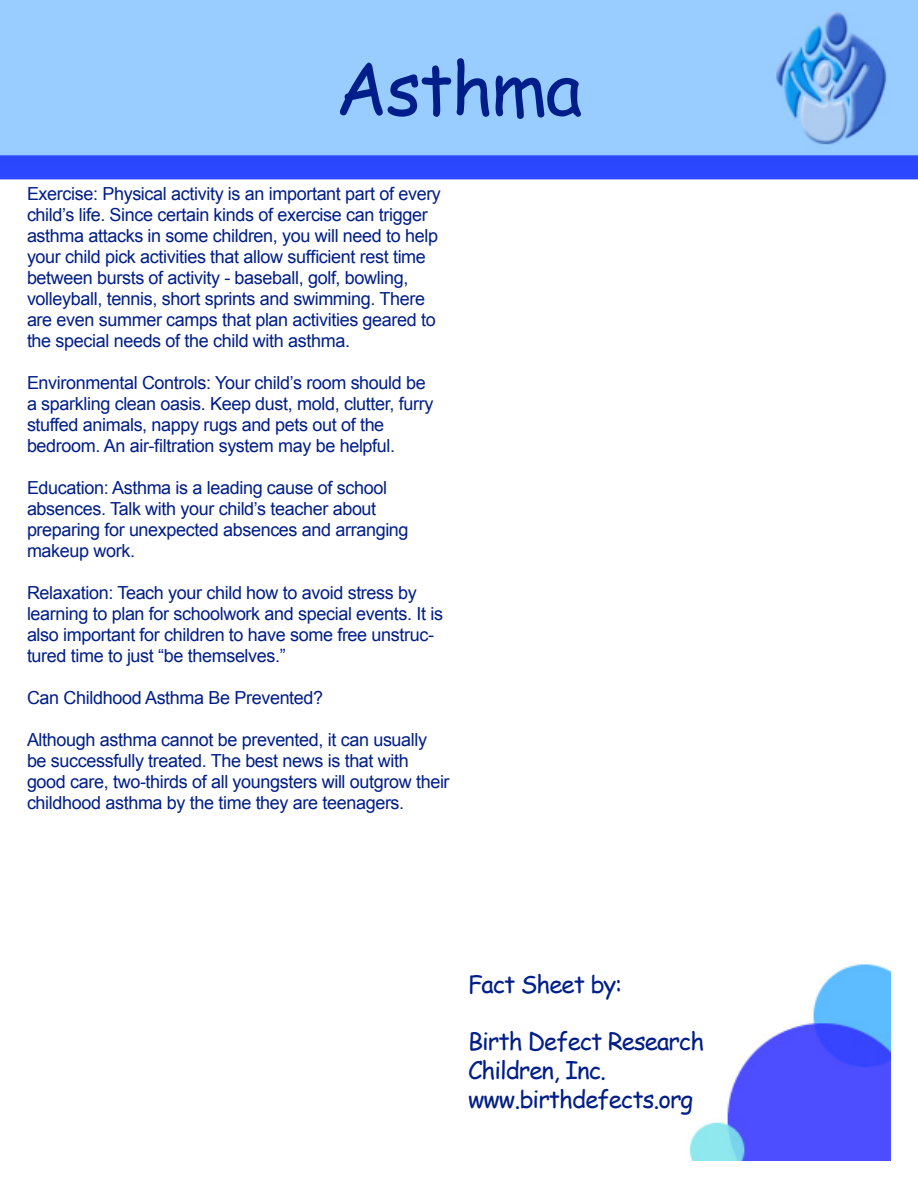
<style>
.page{position:relative;width:918px;height:1188px;background:#fff}
.page>*{position:absolute;margin:0;border:0;box-sizing:border-box;transform-origin:0 0}
.t1{font:72px "Comic Sans MS";letter-spacing:-.025em;color:#001e89}
.t2{font:24px/28.8px "Comic Sans MS";letter-spacing:-.04em;color:#001e89}
.t3{font:18px/21px "Arial";letter-spacing:-.02em;color:#001e89}
</style>
<div class="page">
<img style="left:0;top:0;width:918px;height:179px">
<img style="left:689px;top:964px;width:202px;height:197px">
<h1 class="t1" style="left:335px;top:35px;width:249px">Asthma</h1>
<p class="t3" style="left:27px;top:184px;width:415px">Exercise: Physical activity is an important part of every child’s life. Since certain kinds of exercise can trigger asthma attacks in some children, you will need to help your child pick activities that allow sufficient rest time between bursts of activity - baseball, golf, bowling, volleyball, tennis, short sprints and swimming. There are even summer camps that plan activities geared to the special needs of the child with asthma.</p>
<p class="t3" style="left:27px;top:373px;width:408px">Environmental Controls: Your child’s room should be a sparkling clean oasis. Keep dust, mold, clutter, furry stuffed animals, nappy rugs and pets out of the bedroom. An air-filtration system may be helpful.</p>
<p class="t3" style="left:27px;top:478px;width:383px">Education: Asthma is a leading cause of school absences. Talk with your child’s teacher about preparing for unexpected absences and arranging makeup work.</p>
<p class="t3" style="left:27px;top:583px;width:418px">Relaxation: Teach your child how to avoid stress by learning to plan for schoolwork and special events. It is also important for children to have some free unstruc&shy;tured time to just “be themselves.”</p>
<p class="t3" style="left:27px;top:688px;width:298px">Can Childhood Asthma Be Prevented?</p>
<p class="t3" style="left:27px;top:730px;width:424px">Although asthma cannot be prevented, it can usually be successfully treated. The best news is that with good care, two-thirds of all youngsters will outgrow their childhood asthma by the time they are teenagers.</p>
<h2 class="t2" style="left:468px;top:969px;width:156px">Fact Sheet by:</h2>
<h2 class="t2" style="left:468px;top:1026px;width:238px">Birth Defect Research<br>Children, Inc. www.birthdefects.org</h2>
</div>
